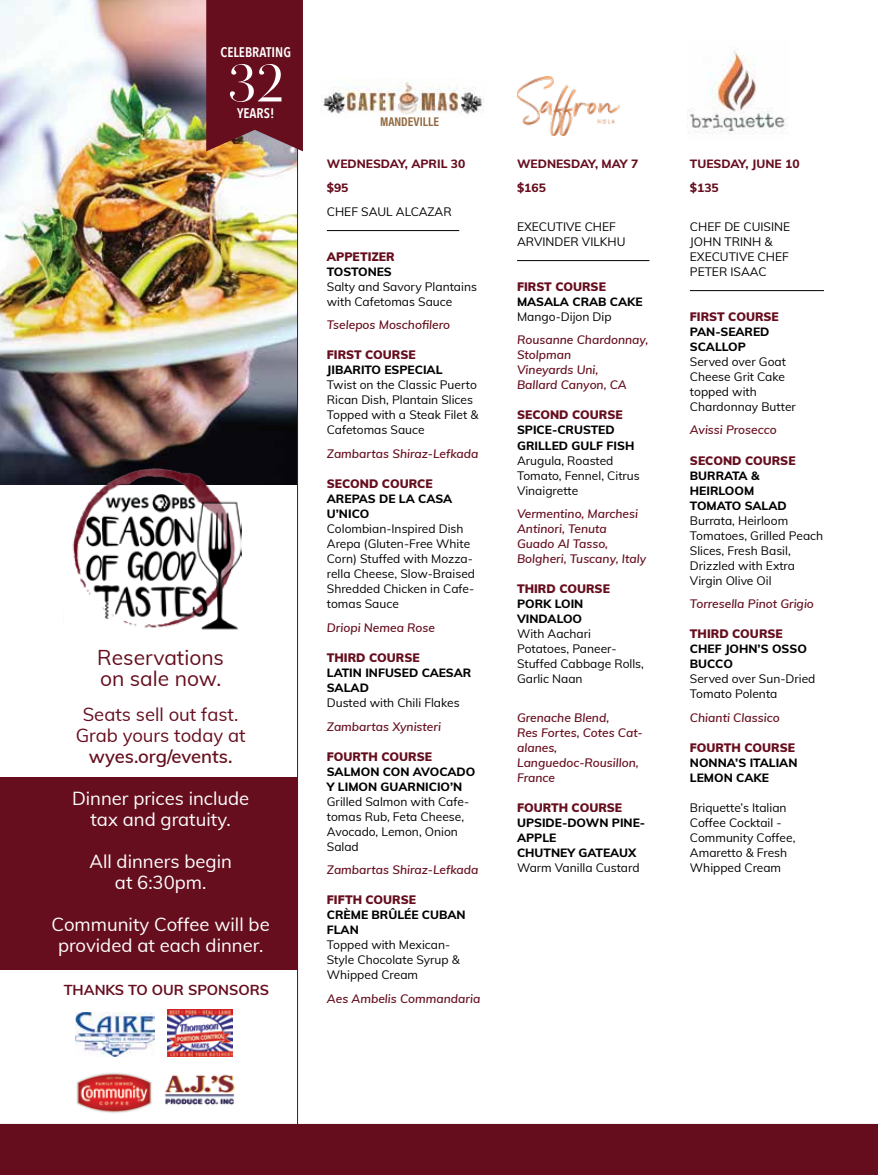
<style>
.page{position:relative;width:878px;height:1175px;background:#fff}
.page>*{position:absolute;margin:0;border:0;box-sizing:border-box;transform-origin:0 0}
.t1{font:56.85px "Acta Display";color:#fff}
.t2{font:21px/21px "Muli";color:#660e1e}
.t3{font:18.45px/21px "Muli";color:#fff;text-align:center}
.t4{font:18.45px/21px "Muli";color:#660e1e;text-align:center}
.t5{font:600 18.45px "Muli";color:#660e1e}
.t6{font:700 14.4px "Muli";color:#660e1e}
.t7{font:600 13.95px "Avenir Next Condensed";color:#fff}
.t8{font:700 12.75px "Acumin Pro Cond";color:#936a42}
.t9{font:12px/15px "Muli";color:#000}
.t10{font:italic 600 12px/15px "Muli";color:#660e1e}
.t11{font:800 12px/15px "Muli";color:#000}
.t12{font:900 12px "Muli";color:#660e1e}
.t13{font:800 12px/23.7px "Muli";color:#660e1e}
</style>
<div class="page">
<hr style="left:517px;top:260px;width:132px;height:1px;background:#000">
<hr style="left:690px;top:290px;width:134px;height:1px;background:#000">
<div style="left:0;top:1123px;width:878px;height:51px;background:#650c1d"></div>
<div style="left:0;top:777px;width:297px;height:193px;background:#660e1e"></div>
<img style="left:0;top:0;width:297px;height:485px">
<svg style="left:206px;top:0;width:97px;height:151px;background:#6c1925"></svg>
<hr style="left:297px;top:0;width:1px;height:1161px;background:#650c1d">
<img style="left:63px;top:469px;width:178px;height:161px">
<img style="left:76px;top:1072px;width:76px;height:41px">
<img style="left:164px;top:1074px;width:71px;height:31px">
<img style="left:76px;top:1012px;width:78px;height:45px">
<img style="left:167px;top:1009px;width:65px;height:47px">
<img style="left:687px;top:49px;width:101px;height:85px">
<img style="left:517px;top:77px;width:102px;height:58px">
<hr style="left:327px;top:230px;width:132px;height:1px;background:#000">
<img style="left:323px;top:78px;width:161px;height:37px">
<p class="t7" style="left:220px;top:40px;width:72px">CELEBRATING</p>
<h1 class="t1" style="left:227px;top:48px;width:59px">32</h1>
<p class="t7" style="left:237px;top:101px;width:39px">YEARS!</p>
<h2 class="t2" style="left:97px;top:646px;width:128px">Reservations on sale now.</h2>
<h3 class="t4" style="left:76px;top:703px;width:171px">Seats sell out fast.<br>Grab yours today at</h3>
<h3 class="t5" style="left:89px;top:743px;width:145px">wyes.org/events.</h3>
<h3 class="t3" style="left:72px;top:787px;width:179px">Dinner prices include tax and gratuity.</h3>
<h3 class="t3" style="left:89px;top:850px;width:144px">All dinners begin at 6:30pm.</h3>
<h3 class="t3" style="left:52px;top:913px;width:219px">Community Coffee will be provided at each dinner.</h3>
<p class="t6" style="left:64px;top:979px;width:207px">THANKS TO OUR SPONSORS</p>
<p class="t8" style="left:380px;top:113px;width:60px">MANDEVILLE</p>
<p class="t13" style="left:327px;top:152px;width:140px">WEDNESDAY, APRIL 30 $95</p>
<p class="t9" style="left:327px;top:203px;width:126px">CHEF SAUL ALCAZAR</p>
<p class="t12" style="left:327px;top:248px;width:69px">APPETIZER</p>
<p class="t11" style="left:327px;top:263px;width:66px">TOSTONES</p>
<p class="t9" style="left:327px;top:278px;width:152px">Salty and Savory Plantains with Cafetomas Sauce</p>
<p class="t10" style="left:327px;top:317px;width:125px">Tselepos Moschofilero</p>
<p class="t12" style="left:327px;top:346px;width:90px">FIRST COURSE</p>
<p class="t11" style="left:327px;top:362px;width:117px">JIBARITO ESPECIAL</p>
<p class="t9" style="left:327px;top:377px;width:153px">Twist on the Classic Puerto<br>Rican Dish, Plantain Slices<br>Topped with a Steak Filet &amp;<br>Cafetomas Sauce</p>
<p class="t10" style="left:327px;top:446px;width:153px">Zambartas Shiraz-Lefkada</p>
<p class="t12" style="left:327px;top:475px;width:107px">SECOND COURCE</p>
<p class="t11" style="left:327px;top:491px;width:127px">AREPAS DE LA CASA<br>U’NICO</p>
<p class="t9" style="left:327px;top:521px;width:150px">Colombian-Inspired Dish<br>Arepa (Gluten-Free White<br>Corn) Stuffed with Mozza&shy;rella Cheese, Slow-Braised<br>Shredded Chicken in Cafe&shy;tomas Sauce</p>
<p class="t10" style="left:327px;top:619px;width:110px">Driopi Nemea Rose</p>
<p class="t12" style="left:327px;top:648px;width:94px">THIRD COURSE</p>
<p class="t11" style="left:327px;top:664px;width:146px">LATIN INFUSED CAESAR<br>SALAD</p>
<p class="t9" style="left:327px;top:694px;width:134px">Dusted with Chili Flakes</p>
<p class="t10" style="left:327px;top:718px;width:116px">Zambartas Xynisteri</p>
<p class="t12" style="left:327px;top:747px;width:107px">FOURTH COURSE</p>
<p class="t11" style="left:327px;top:763px;width:150px">SALMON CON AVOCADO<br>Y LIMON GUARNICIO’N</p>
<p class="t9" style="left:327px;top:793px;width:144px">Grilled Salmon with Cafe&shy;tomas Rub, Feta Cheese,<br>Avocado, Lemon, Onion<br>Salad</p>
<p class="t10" style="left:327px;top:861px;width:153px">Zambartas Shiraz-Lefkada</p>
<p class="t12" style="left:327px;top:891px;width:91px">FIFTH COURSE</p>
<p class="t11" style="left:327px;top:906px;width:140px">CRÈME BRÛLÉE CUBAN<br>FLAN</p>
<p class="t9" style="left:327px;top:936px;width:134px">Topped with Mexican-<br>Style Chocolate Syrup &amp;<br>Whipped Cream</p>
<p class="t10" style="left:327px;top:990px;width:155px">Aes Ambelis Commandaria</p>
<p class="t13" style="left:517px;top:152px;width:123px">WEDNESDAY, MAY 7 $165</p>
<p class="t9" style="left:517px;top:218px;width:110px">EXECUTIVE CHEF<br>ARVINDER VILKHU</p>
<p class="t12" style="left:517px;top:278px;width:90px">FIRST COURSE</p>
<p class="t11" style="left:517px;top:293px;width:127px">MASALA CRAB CAKE</p>
<p class="t9" style="left:517px;top:308px;width:96px">Mango-Dijon Dip</p>
<p class="t10" style="left:517px;top:332px;width:133px">Rousanne Chardonnay,<br>Stolpman<br>Vineyards Uni,<br>Ballard Canyon, CA</p>
<p class="t12" style="left:517px;top:406px;width:107px">SECOND COURSE</p>
<p class="t11" style="left:517px;top:422px;width:119px">SPICE-CRUSTED<br>GRILLED GULF FISH</p>
<p class="t9" style="left:517px;top:452px;width:124px">Arugula, Roasted<br>Tomato, Fennel, Citrus<br>Vinaigrette</p>
<p class="t10" style="left:517px;top:506px;width:130px">Vermentino, Marchesi<br>Antinori, Tenuta<br>Guado Al Tasso,<br>Bolgheri, Tuscany, Italy</p>
<p class="t12" style="left:517px;top:580px;width:94px">THIRD COURSE</p>
<p class="t11" style="left:517px;top:596px;width:68px">PORK LOIN<br>VINDALOO</p>
<p class="t9" style="left:517px;top:626px;width:128px">With Aachari<br>Potatoes, Paneer-<br>Stuffed Cabbage Rolls,<br>Garlic Naan</p>
<p class="t10" style="left:517px;top:709px;width:127px">Grenache Blend,<br>Res Fortes, Cotes Cat&shy;alanes,<br>Languedoc-Rousillon,<br>France</p>
<p class="t12" style="left:517px;top:798px;width:107px">FOURTH COURSE</p>
<p class="t11" style="left:517px;top:814px;width:130px">UPSIDE-DOWN PINE-<br>APPLE<br>CHUTNEY GATEAUX</p>
<p class="t9" style="left:517px;top:859px;width:124px">Warm Vanilla Custard</p>
<p class="t13" style="left:690px;top:152px;width:111px">TUESDAY, JUNE 10 $135</p>
<p class="t9" style="left:690px;top:218px;width:102px">CHEF DE CUISINE<br>JOHN TRINH &amp;<br>EXECUTIVE CHEF<br>PETER ISAAC</p>
<p class="t12" style="left:690px;top:308px;width:90px">FIRST COURSE</p>
<p class="t11" style="left:690px;top:323px;width:81px">PAN-SEARED<br>SCALLOP</p>
<p class="t9" style="left:690px;top:353px;width:107px">Served over Goat<br>Cheese Grit Cake topped with<br>Chardonnay Butter</p>
<p class="t10" style="left:690px;top:422px;width:88px">Avissi Prosecco</p>
<p class="t12" style="left:690px;top:451px;width:107px">SECOND COURSE</p>
<p class="t11" style="left:690px;top:467px;width:98px">BURRATA &amp;<br>HEIRLOOM<br>TOMATO SALAD</p>
<p class="t9" style="left:690px;top:512px;width:135px">Burrata, Heirloom<br>Tomatoes, Grilled Peach<br>Slices, Fresh Basil,<br>Drizzled with Extra<br>Virgin Olive Oil</p>
<p class="t10" style="left:690px;top:596px;width:125px">Torresella Pinot Grigio</p>
<p class="t12" style="left:690px;top:625px;width:94px">THIRD COURSE</p>
<p class="t11" style="left:690px;top:641px;width:118px">CHEF JOHN’S OSSO<br>BUCCO</p>
<p class="t9" style="left:690px;top:671px;width:127px">Served over Sun-Dried<br>Tomato Polenta</p>
<p class="t10" style="left:690px;top:709px;width:91px">Chianti Classico</p>
<p class="t12" style="left:690px;top:738px;width:107px">FOURTH COURSE</p>
<p class="t11" style="left:690px;top:754px;width:109px">NONNA’S ITALIAN<br>LEMON CAKE</p>
<p class="t9" style="left:690px;top:799px;width:107px">Briquette’s Italian<br>Coffee Cocktail -<br>Community Coffee,<br>Amaretto &amp; Fresh<br>Whipped Cream</p>
</div>
